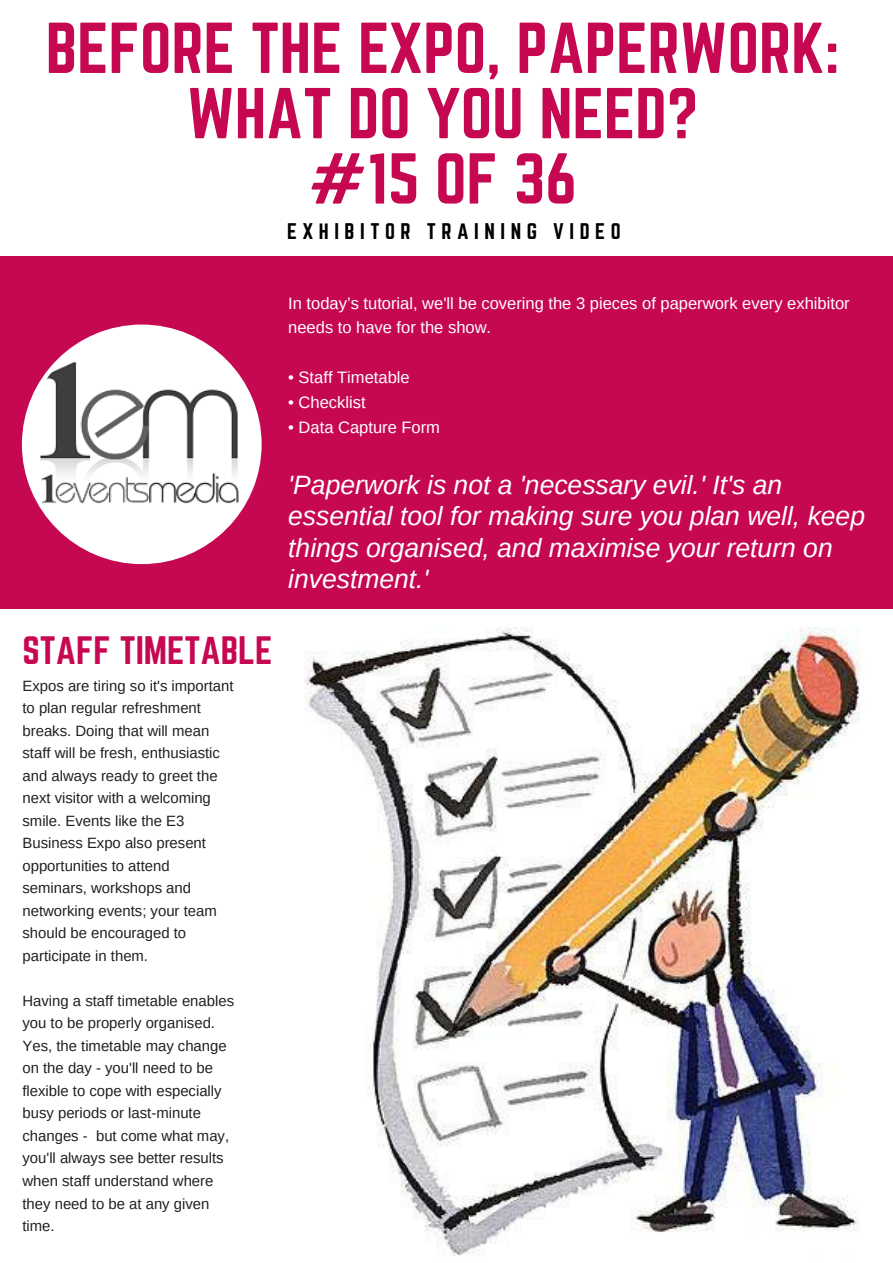
<style>
.page{position:relative;width:893px;height:1263px;background:#fff}
.page>*{position:absolute;margin:0;border:0;box-sizing:border-box;transform-origin:0 0}
.t1{font:62.85px/65.2px "Norwester";color:#c60751;text-align:center}
.t2{font:34.8px "Norwester";color:#c60751}
.t3{font:italic 26.55px/31.5px "Arimo";color:#fff}
.t4{font:19.8px "Norwester";letter-spacing:.28em;color:#000}
.t5{font:16.5px/24.8px "Arimo";color:#fff}
.t6{font:14.85px/22.5px "Arimo";color:#231f20}
</style>
<div class="page">
<div style="left:0;top:257px;width:893px;height:352px;background:#c60751"></div>
<svg style="left:22px;top:325px;width:240px;height:239px;fill:#fff"></svg>
<img style="left:304px;top:627px;width:556px;height:629px">
<h1 class="t1" style="left:46px;top:18px;width:795px">BEFORE THE EXPO, PAPERWORK:<br>WHAT DO YOU NEED?<br>#15 OF 36</h1>
<h3 class="t4" style="left:287px;top:221px;width:335px">EXHIBITOR TRAINING VIDEO</h3>
<p class="t5" style="left:288px;top:291px;width:563px">In today’s tutorial, we'll be covering the 3 pieces of paperwork every exhibitor needs to have for the show.</p>
<p class="t5" style="left:288px;top:365px;width:123px">• Staff Timetable</p>
<p class="t5" style="left:288px;top:390px;width:79px">• Checklist</p>
<p class="t5" style="left:288px;top:414px;width:153px">• Data Capture Form</p>
<h3 class="t3" style="left:288px;top:469px;width:578px">'Paperwork is not a 'necessary evil.' It's an essential tool for making sure you plan well, keep things organised, and maximise your return on investment.'</h3>
<h2 class="t2" style="left:23px;top:633px;width:251px">STAFF TIMETABLE</h2>
<p class="t6" style="left:23px;top:674px;width:213px">Expos are tiring so it's important to plan regular refreshment breaks. Doing that will mean staff will be fresh, enthusiastic and always ready to greet the next visitor with a welcoming smile. Events like the E3<br>Business Expo also present opportunities to attend seminars, workshops and networking events; your team should be encouraged to participate in them.</p>
<p class="t6" style="left:23px;top:989px;width:213px">Having a staff timetable enables you to be properly organised.<br>Yes, the timetable may change on the day - you'll need to be flexible to cope with especially busy periods or last-minute changes - but come what may, you'll always see better results when staff understand where they need to be at any given time.</p>
</div>
